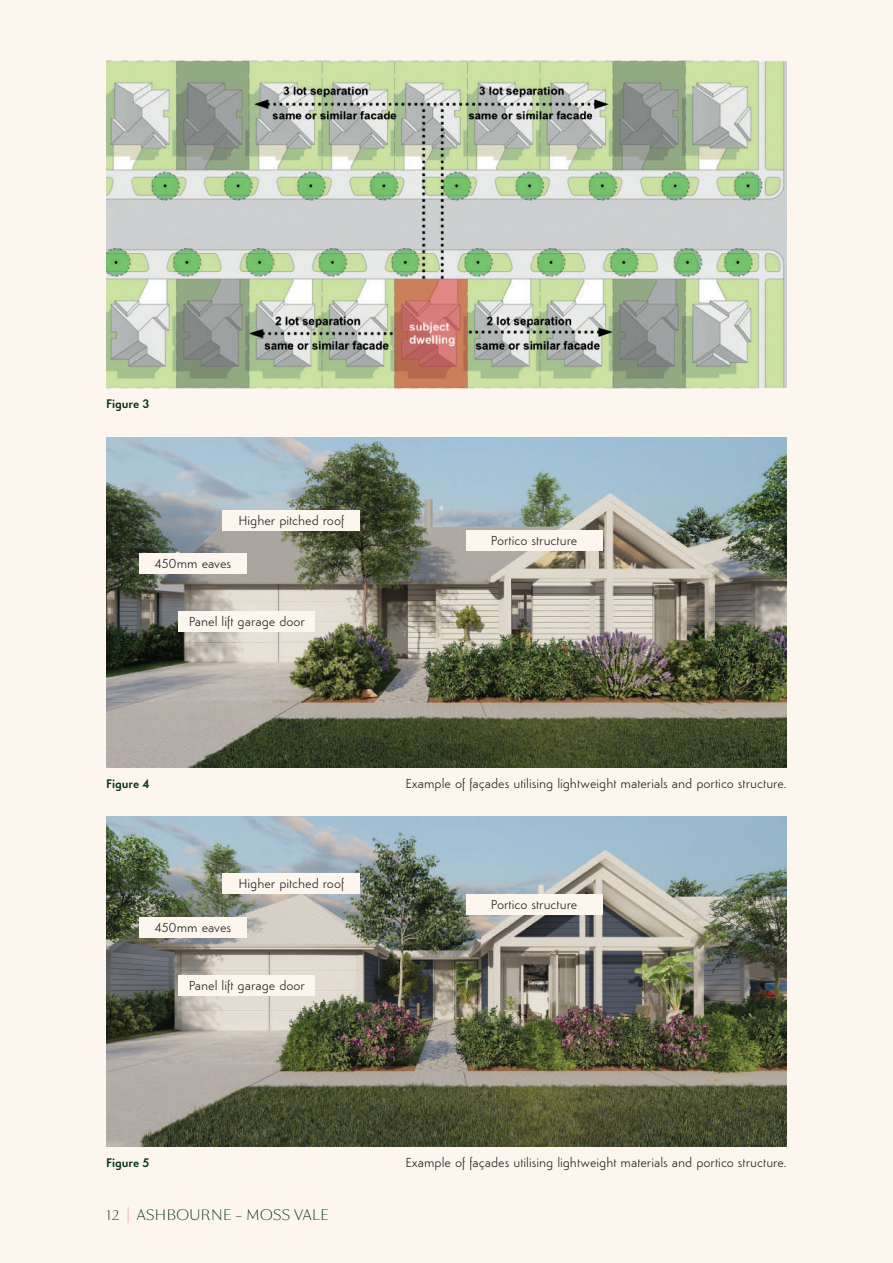
<style>
.page{position:relative;width:893px;height:1263px;background:#fcf6ee}
.page>*{position:absolute;margin:0;border:0;box-sizing:border-box;transform-origin:0 0}
.t1{font:300 13.5px "Simplo";color:#231f20}
.t2{font:300 13.5px "Sang Bleu Sans";letter-spacing:.03em;color:#032d1a}
.t3{font:600 12.9px "Simplo";color:#032d1a}
.s1{font-size:20.25px;color:#f48674}
</style>
<div class="page">
<img style="left:106px;top:60px;width:681px;height:329px">
<img style="left:106px;top:437px;width:681px;height:330px">
<div style="left:222px;top:510px;width:138px;height:20px;background:#fcf6ee"></div>
<div style="left:139px;top:553px;width:108px;height:21px;background:#fcf6ee"></div>
<div style="left:179px;top:611px;width:136px;height:21px;background:#fcf6ee"></div>
<div style="left:466px;top:530px;width:136px;height:21px;background:#fcf6ee"></div>
<img style="left:106px;top:816px;width:681px;height:330px">
<div style="left:222px;top:873px;width:138px;height:21px;background:#fcf6ee"></div>
<div style="left:139px;top:917px;width:108px;height:20px;background:#fcf6ee"></div>
<div style="left:179px;top:975px;width:136px;height:21px;background:#fcf6ee"></div>
<div style="left:466px;top:894px;width:136px;height:21px;background:#fcf6ee"></div>
<p class="t3" style="left:106px;top:396px;width:45px">Figure 3</p>
<p class="t1" style="left:238px;top:512px;width:107px">Higher pitched roof</p>
<p class="t1" style="left:155px;top:556px;width:78px">450mm eaves</p>
<p class="t1" style="left:189px;top:614px;width:118px">Panel lift garage door</p>
<p class="t3" style="left:106px;top:776px;width:45px">Figure 4</p>
<p class="t1" style="left:238px;top:876px;width:107px">Higher pitched roof</p>
<p class="t1" style="left:155px;top:919px;width:78px">450mm eaves</p>
<p class="t1" style="left:189px;top:977px;width:118px">Panel lift garage door</p>
<p class="t1" style="left:491px;top:533px;width:88px">Portico structure</p>
<p class="t1" style="left:405px;top:776px;width:383px">Example of façades utilising lightweight materials and portico structure.</p>
<p class="t1" style="left:491px;top:896px;width:88px">Portico structure</p>
<p class="t3" style="left:106px;top:1155px;width:45px">Figure 5</p>
<p class="t2" style="left:106px;top:1207px;width:224px">12 <span class="s1">|</span> ASHBOURNE – MOSS VALE</p>
<p class="t1" style="left:405px;top:1155px;width:383px">Example of façades utilising lightweight materials and portico structure.</p>
</div>
